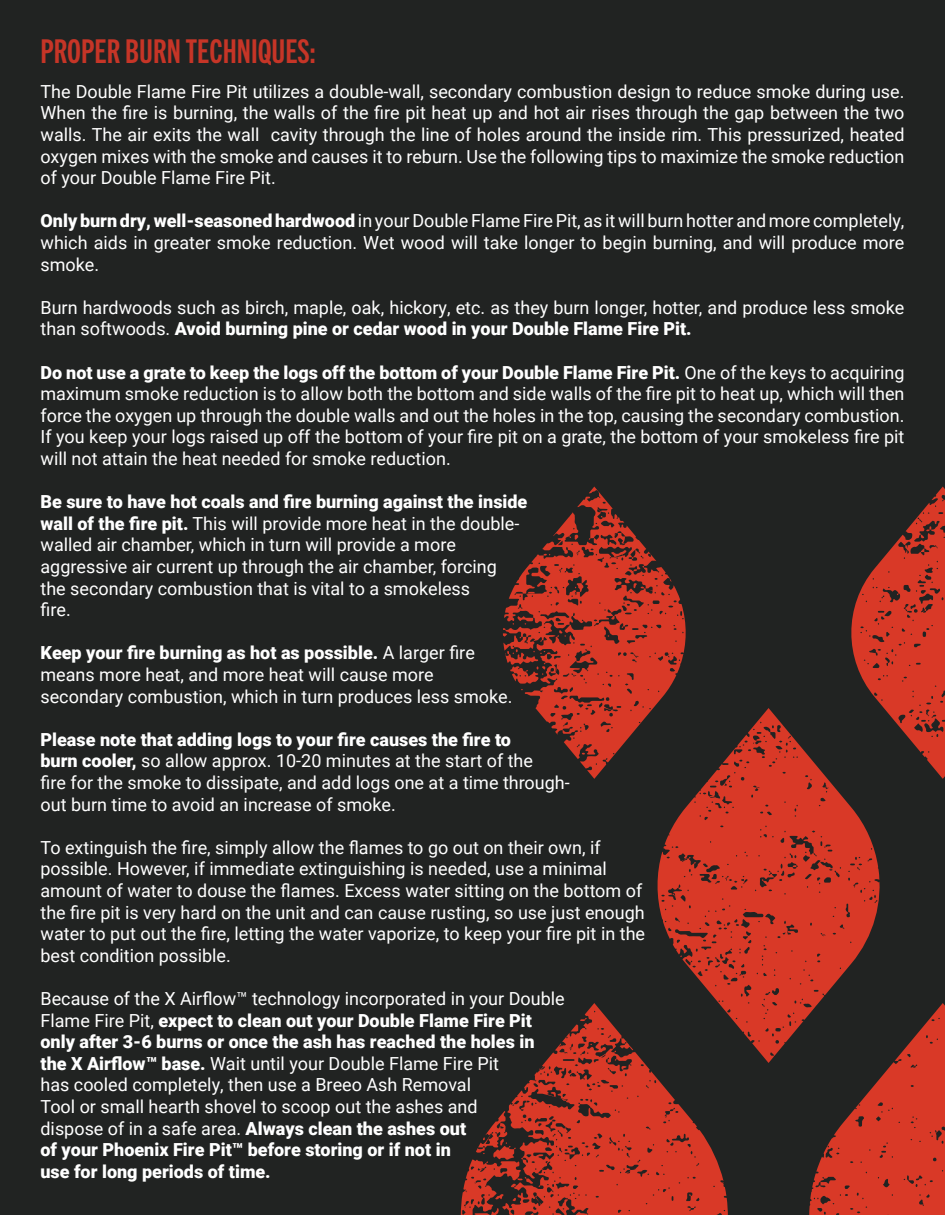
<style>
.page{position:relative;width:945px;height:1215px;background:#212322}
.page>*{position:absolute;margin:0;border:0;box-sizing:border-box;transform-origin:0 0}
.t1{font:33px "Trade Gothic Next LT Pro Bd Cm";color:#c63527}
.t2{font:18px/21.6px "Roboto";color:#fff;text-align:justify}
.t3{font:900 18px "Roboto";color:#fff}
.s1{font-weight:900}
.s2{font-weight:400}
</style>
<div class="page">
<svg style="left:508px;top:1003px;width:220px;height:212px;fill:#d93927"></svg>
<svg style="left:621px;top:1037px;width:5px;height:7px"></svg>
<svg style="left:551px;top:1092px;width:10px;height:7px"></svg>
<svg style="left:809px;top:1003px;width:136px;height:212px"></svg>
<svg style="left:571px;top:1018px;width:16px;height:14px"></svg>
<svg style="left:504px;top:487px;width:182px;height:292px"></svg>
<svg style="left:633px;top:583px;width:15px;height:6px"></svg>
<svg style="left:569px;top:535px;width:9px;height:5px"></svg>
<svg style="left:589px;top:537px;width:6px;height:3px"></svg>
<svg style="left:461px;top:1111px;width:83px;height:104px"></svg>
<svg style="left:633px;top:566px;width:11px;height:5px"></svg>
<svg style="left:599px;top:510px;width:4px;height:8px"></svg>
<svg style="left:632px;top:552px;width:8px;height:7px"></svg>
<svg style="left:569px;top:729px;width:7px;height:4px"></svg>
<svg style="left:656px;top:708px;width:227px;height:355px;fill:#d93927"></svg>
<svg style="left:844px;top:487px;width:101px;height:292px"></svg>
<svg style="left:684px;top:857px;width:12px;height:7px"></svg>
<svg style="left:710px;top:796px;width:7px;height:2px"></svg>
<svg style="left:503px;top:616px;width:66px;height:75px"></svg>
<p class="t1" style="left:40px;top:29px;width:277px">PROPER BURN TECHNIQUES:</p>
<p class="t2" style="left:40px;top:80px;width:866px">The Double Flame Fire Pit utilizes a double-wall, secondary combustion design to reduce smoke during use.<br>When the fire is burning, the walls of the fire pit heat up and hot air rises through the gap between the two walls. The air exits the wall cavity through the line of holes around the inside rim. This pressurized, heated oxygen mixes with the smoke and causes it to reburn. Use the following tips to maximize the smoke reduction of your Double Flame Fire Pit.</p>
<p class="t2" style="left:40px;top:210px;width:865px"><span class="s1">Only burn dry, well-seasoned hardwood</span> in your Double Flame Fire Pit, as it will burn hotter and more completely, which aids in greater smoke reduction. Wet wood will take longer to begin burning, and will produce more smoke.</p>
<p class="t2" style="left:40px;top:296px;width:865px">Burn hardwoods such as birch, maple, oak, hickory, etc. as they burn longer, hotter, and produce less smoke than softwoods. <span class="s1">Avoid burning pine or cedar wood in your Double Flame Fire Pit.</span></p>
<p class="t2" style="left:40px;top:361px;width:866px"><span class="s1">Do not use a grate to keep the logs off the bottom of your Double Flame Fire Pit.</span> One of the keys to acquiring maximum smoke reduction is to allow both the bottom and side walls of the fire pit to heat up, which will then force the oxygen up through the double walls and out the holes in the top, causing the secondary combustion.<br>If you keep your logs raised up off the bottom of your fire pit on a grate, the bottom of your smokeless fire pit will not attain the heat needed for smoke reduction.</p>
<p class="t3" style="left:40px;top:489px;width:488px">Be sure to have hot coals and fire burning against the inside</p>
<p class="t2" style="left:40px;top:512px;width:480px"><span class="s1">wall of the fire pit.</span> This will provide more heat in the double-</p>
<p class="t2" style="left:40px;top:534px;width:417px">walled air chamber, which in turn will provide a more</p>
<p class="t2" style="left:40px;top:555px;width:458px">aggressive air current up through the air chamber, forcing</p>
<p class="t2" style="left:40px;top:577px;width:431px">the secondary combustion that is vital to a smokeless</p>
<p class="t2" style="left:40px;top:598px;width:32px">fire.</p>
<p class="t3" style="left:40px;top:640px;width:436px">Keep your fire burning as hot as possible. <span class="s2">A larger fire</span></p>
<p class="t2" style="left:40px;top:663px;width:395px">means more heat, and more heat will cause more</p>
<p class="t2" style="left:40px;top:685px;width:474px">secondary combustion, which in turn produces less smoke.</p>
<p class="t3" style="left:40px;top:727px;width:472px">Please note that adding logs to your fire causes the fire to</p>
<p class="t2" style="left:40px;top:750px;width:494px"><span class="s1">burn cooler,</span> so allow approx. 10-20 minutes at the start of the</p>
<p class="t2" style="left:40px;top:771px;width:531px">fire for the smoke to dissipate, and add logs one at a time through-</p>
<p class="t2" style="left:40px;top:793px;width:357px">out burn time to avoid an increase of smoke.</p>
<p class="t2" style="left:40px;top:836px;width:562px">To extinguish the fire, simply allow the flames to go out on their own, if</p>
<p class="t2" style="left:40px;top:858px;width:568px">possible. However, if immediate extinguishing is needed, use a minimal</p>
<p class="t2" style="left:40px;top:879px;width:603px">amount of water to douse the flames. Excess water sitting on the bottom of</p>
<p class="t2" style="left:40px;top:901px;width:606px">the fire pit is very hard on the unit and can cause rusting, so use just enough</p>
<p class="t2" style="left:40px;top:922px;width:606px">water to put out the fire, letting the water vaporize, to keep your fire pit in the</p>
<p class="t2" style="left:40px;top:944px;width:192px">best condition possible.</p>
<p class="t2" style="left:40px;top:987px;width:526px">Because of the X Airflow™ technology incorporated in your Double</p>
<p class="t3" style="left:40px;top:1008px;width:493px"><span class="s2">Flame Fire Pit,</span> expect to clean out your Double Flame Fire Pit</p>
<p class="t3" style="left:40px;top:1029px;width:495px">only after 3-6 burns or once the ash has reached the holes in</p>
<p class="t2" style="left:40px;top:1052px;width:460px"><span class="s1">the X Airflow™ base.</span> Wait until your Double Flame Fire Pit</p>
<p class="t2" style="left:40px;top:1074px;width:432px">has cooled completely, then use a Breeo Ash Removal</p>
<p class="t2" style="left:40px;top:1095px;width:439px">Tool or small hearth shovel to scoop out the ashes and</p>
<p class="t3" style="left:40px;top:1116px;width:427px"><span class="s2">dispose of in a safe area.</span> Always clean the ashes out</p>
<p class="t3" style="left:40px;top:1137px;width:412px">of your Phoenix Fire Pit™ before storing or if not in</p>
<p class="t3" style="left:40px;top:1159px;width:232px">use for long periods of time.</p>
</div>
